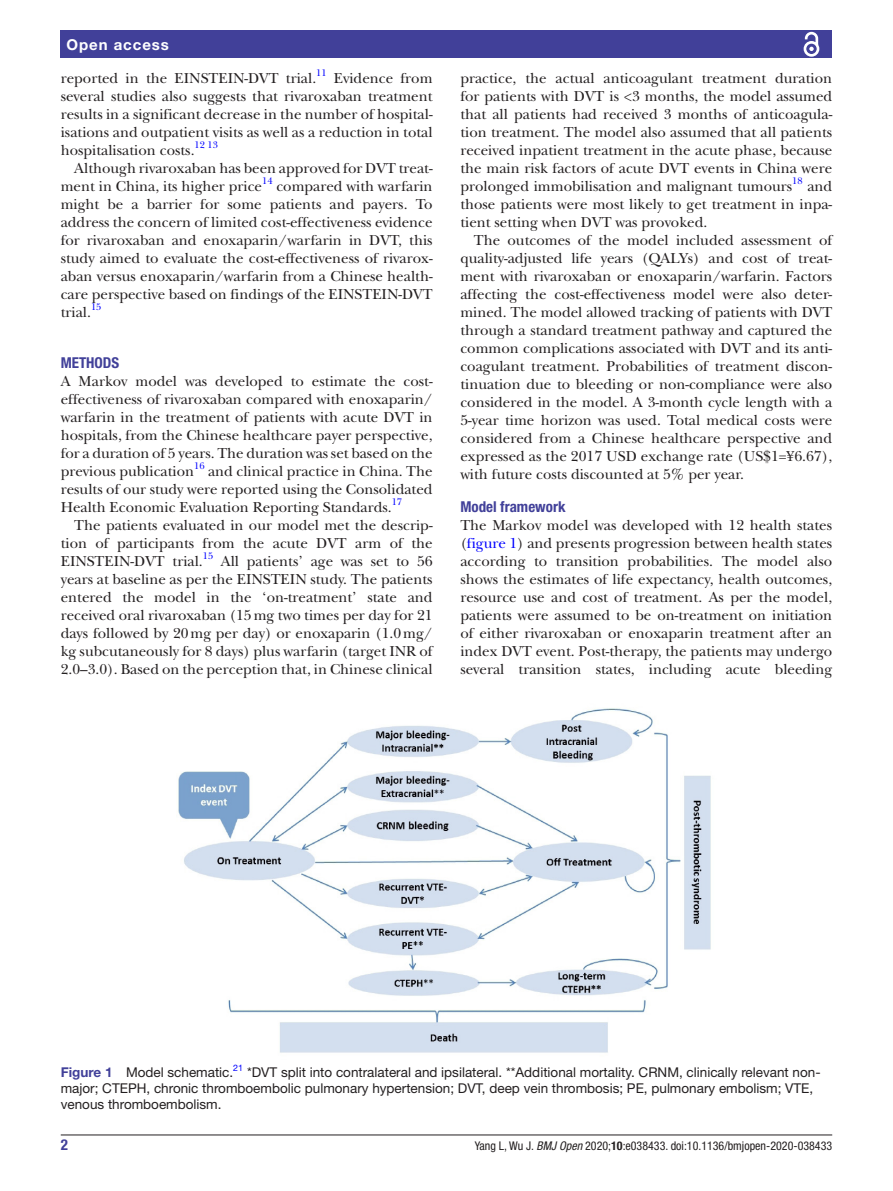
<style>
.page{position:relative;width:893px;height:1191px;background:#fff}
.page>*{position:absolute;margin:0;border:0;box-sizing:border-box;transform-origin:0 0}
.t1{font:15px/18px "New Baskerville";color:#231f20;text-align:justify}
.t2{font:700 condensed 15px "Helvetica Neue LT Std";color:#414099}
.t3{font:700 15px "Helvetica Neue LT Std";letter-spacing:.065em;color:#fff}
.t4{font:13.5px/16.2px "Helvetica Neue LT Std";color:#231f20}
.t5{font:condensed 12px "Helvetica Neue LT Std";color:#231f20}
.t6{font:9.9px "New Baskerville";color:#00f}
.t7{font:9px "Helvetica Neue LT Std";color:#00f}
.s1{color:#00f}
.s2{font-weight:700;color:#414099}
.s3{font-style:italic}
.s4{font-weight:700}
</style>
<div class="page">
<hr style="left:61px;top:1134px;width:771px;height:1px;background:#231f20">
<div style="left:61px;top:31px;width:771px;height:27px;background:#414099"></div>
<svg style="left:803px;top:31px;width:17px;height:26px"></svg>
<img style="left:178px;top:708px;width:533px;height:345px">
<p class="t3" style="left:66px;top:35px;width:104px">Open access</p>
<p class="t1" style="left:61px;top:69px;width:257px">reported in the EINSTEIN-DVT trial.</p>
<p class="t6" style="left:316px;top:67px;width:12px">11</p>
<p class="t1" style="left:61px;top:69px;width:373px;text-indent:273px">Evidence from several studies also suggests that rivaroxaban treatment results in a significant decrease in the number of hospital&shy;isations and outpatient visits as well as a reduction in total hospitalisation costs.</p>
<p class="t6" style="left:195px;top:139px;width:25px">12 13</p>
<p class="t1" style="left:61px;top:159px;width:373px;text-indent:14px">Although rivaroxaban has been approved for DVT treat&shy;ment in China, its higher price</p>
<p class="t6" style="left:262px;top:175px;width:12px">14</p>
<p class="t1" style="left:61px;top:177px;width:373px;text-indent:216px">compared with warfarin might be a barrier for some patients and payers. To address the concern of limited cost-effectiveness evidence for rivaroxaban and enoxaparin/warfarin in DVT, this study aimed to evaluate the cost-effectiveness of rivarox&shy;aban versus enoxaparin/warfarin from a Chinese health&shy;care perspective based on findings of the EINSTEIN-DVT trial.</p>
<p class="t6" style="left:91px;top:301px;width:12px">15</p>
<p class="t2" style="left:61px;top:353px;width:60px">METHODS</p>
<p class="t1" style="left:61px;top:372px;width:373px">A Markov model was developed to estimate the cost&shy;effectiveness of rivaroxaban compared with enoxaparin/ warfarin in the treatment of patients with acute DVT in hospitals, from the Chinese healthcare payer perspective, for a duration of 5 years. The duration was set based on the previous publication<sup>16</sup> and clinical practice in China. The results of our study were reported using the Consolidated Health Economic Evaluation Reporting Standards.</p>
<p class="t6" style="left:392px;top:496px;width:12px">17</p>
<p class="t1" style="left:61px;top:516px;width:373px;text-indent:14px">The patients evaluated in our model met the descrip&shy;tion of participants from the acute DVT arm of the EINSTEIN-DVT trial.</p>
<p class="t6" style="left:203px;top:550px;width:12px">15</p>
<p class="t1" style="left:61px;top:552px;width:373px;text-indent:160px">All patients’ age was set to 56 years at baseline as per the EINSTEIN study. The patients entered the model in the ‘on-treatment’ state and received oral rivaroxaban (15mg two times per day for 21 days followed by 20mg per day) or enoxaparin (1.0mg/ kg subcutaneously for 8 days) plus warfarin (target INR of 2.0–3.0). Based on the perception that, in Chinese clinical</p>
<p class="t1" style="left:460px;top:69px;width:373px">practice, the actual anticoagulant treatment duration for patients with DVT is &lt;3 months, the model assumed that all patients had received 3 months of anticoagula&shy;tion treatment. The model also assumed that all patients received inpatient treatment in the acute phase, because the main risk factors of acute DVT events in China were prolonged immobilisation and malignant tumours</p>
<p class="t6" style="left:792px;top:175px;width:12px">18</p>
<p class="t1" style="left:460px;top:177px;width:373px;text-indent:347px">and those patients were most likely to get treatment in inpa&shy;tient setting when DVT was provoked.</p>
<p class="t1" style="left:460px;top:231px;width:373px;text-indent:14px">The outcomes of the model included assessment of quality-adjusted life years (QALYs) and cost of treat&shy;ment with rivaroxaban or enoxaparin/warfarin. Factors affecting the cost-effectiveness model were also deter&shy;mined. The model allowed tracking of patients with DVT through a standard treatment pathway and captured the common complications associated with DVT and its anti&shy;coagulant treatment. Probabilities of treatment discon&shy;tinuation due to bleeding or non-compliance were also considered in the model. A 3-month cycle length with a 5-year time horizon was used. Total medical costs were considered from a Chinese healthcare perspective and expressed as the 2017 USD exchange rate (US$1=¥6.67), with future costs discounted at 5% per year.</p>
<p class="t2" style="left:460px;top:497px;width:107px">Model framework</p>
<p class="t1" style="left:460px;top:516px;width:373px">The Markov model was developed with 12 health states (<span class="s1">figure 1</span>) and presents progression between health states according to transition probabilities. The model also shows the estimates of life expectancy, health outcomes, resource use and cost of treatment. As per the model, patients were assumed to be on-treatment on initiation of either rivaroxaban or enoxaparin treatment after an index DVT event. Post-therapy, the patients may undergo several transition states, including acute bleeding</p>
<p class="t4" style="left:61px;top:1063px;width:174px"><span class="s2">Figure 1</span> Model schematic.</p>
<p class="t7" style="left:233px;top:1062px;width:11px">21</p>
<p class="t4" style="left:61px;top:1063px;width:761px;text-indent:186px">*DVT split into contralateral and ipsilateral. **Additional mortality. CRNM, clinically relevant non&shy;major; CTEPH, chronic thromboembolic pulmonary hypertension; DVT, deep vein thrombosis; PE, pulmonary embolism; VTE, venous thromboembolism.</p>
<p class="t2" style="left:61px;top:1135px;width:9px">2</p>
<p class="t5" style="left:475px;top:1138px;width:359px">Yang L, Wu J. <span class="s3">BMJ Open</span> 2020;<span class="s4">10</span>:e038433. doi:10.1136/bmjopen-2020-038433</p>
</div>
